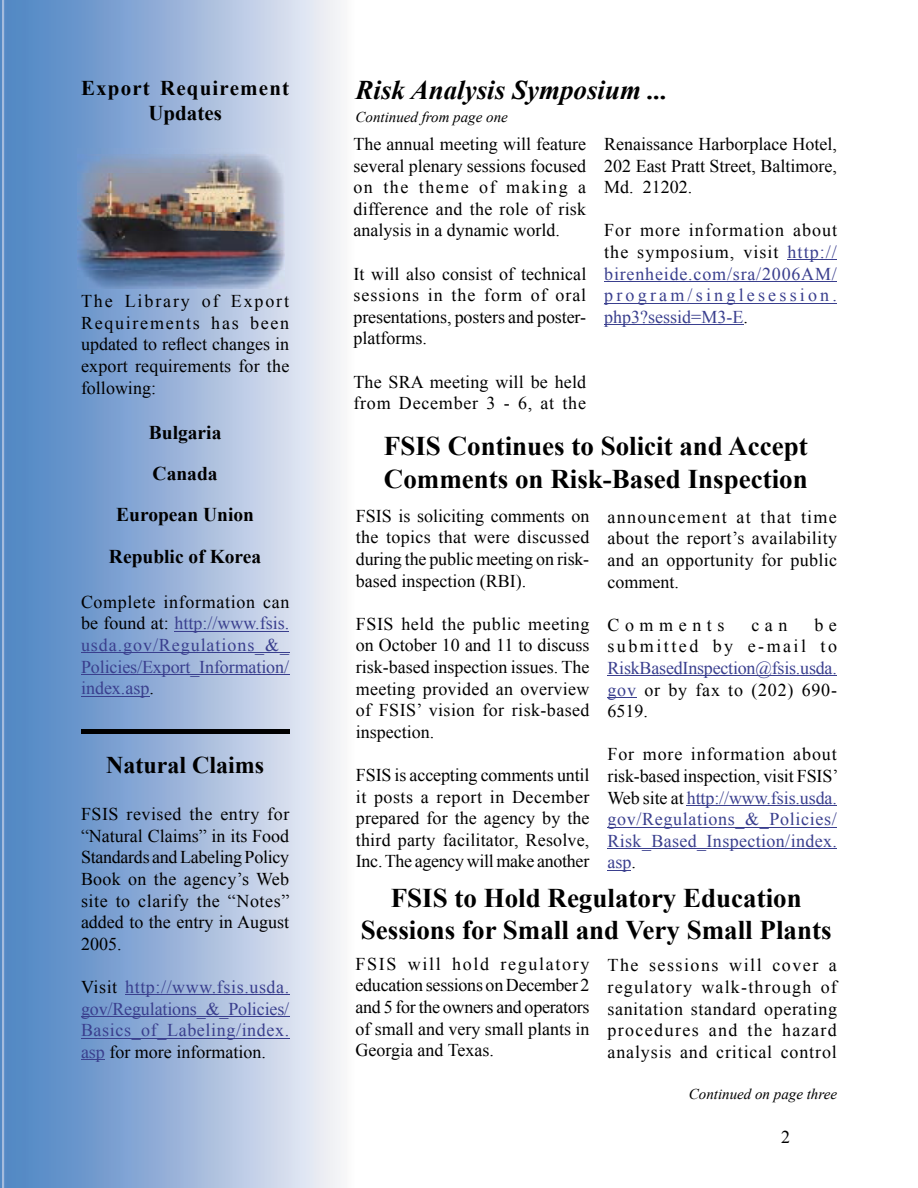
<style>
.page{position:relative;width:918px;height:1188px;background:#fff}
.page>*{position:absolute;margin:0;border:0;box-sizing:border-box;transform-origin:0 0}
.t1{font:700 27px/32.4px "Times New Roman";color:#000}
.t2{font:italic 700 27px "Times New Roman";color:#000}
.t3{font:700 24px "Times New Roman";color:#000}
.t4{font:700 21px/25.2px "Times New Roman";letter-spacing:.055em;color:#000;text-align:center}
.t5{font:700 19.5px/41.4px "Times New Roman";color:#000;text-align:center}
.t6{font:18px/21.6px "Times New Roman";letter-spacing:.005em;color:#000;text-align:justify}
.t7{font:18px/21.6px "Times New Roman";letter-spacing:.02em;color:#3a3f8e;text-align:justify}
.t8{font:18px/21.6px "Times New Roman";letter-spacing:.14em;color:#000;text-align:right}
.t9{font:18px "Times New Roman";letter-spacing:.31em;color:#000}
.t10{font:italic 15px "Times New Roman";color:#000}
.s1{color:#000}
</style>
<div class="page">
<svg style="left:0;top:0;width:341px;height:1188px;background:#97b3d9"></svg>
<img style="left:78px;top:269px;width:206px;height:19px">
<img style="left:78px;top:148px;width:206px;height:121px">
<hr style="left:174px;top:631px;width:115px;height:1px;background:#3a3f8e">
<hr style="left:81px;top:653px;width:208px;height:1px;background:#3a3f8e">
<hr style="left:81px;top:674px;width:208px;height:1px;background:#3a3f8e">
<hr style="left:81px;top:696px;width:68px;height:1px;background:#3a3f8e">
<hr style="left:125px;top:995px;width:164px;height:1px;background:#3a3f8e">
<hr style="left:81px;top:1016px;width:208px;height:1px;background:#3a3f8e">
<hr style="left:81px;top:1038px;width:208px;height:1px;background:#3a3f8e">
<svg style="left:81px;top:1059px;width:24px;height:1px"></svg>
<hr style="left:788px;top:259px;width:49px;height:1px;background:#3a3f8e">
<hr style="left:604px;top:281px;width:233px;height:1px;background:#3a3f8e">
<hr style="left:604px;top:303px;width:233px;height:1px;background:#3a3f8e">
<hr style="left:604px;top:324px;width:139px;height:1px;background:#3a3f8e">
<hr style="left:608px;top:675px;width:229px;height:1px;background:#3a3f8e">
<svg style="left:608px;top:697px;width:29px;height:1px"></svg>
<hr style="left:687px;top:805px;width:150px;height:1px;background:#3a3f8e">
<hr style="left:608px;top:827px;width:229px;height:1px;background:#3a3f8e">
<hr style="left:608px;top:848px;width:229px;height:1px;background:#3a3f8e">
<svg style="left:608px;top:870px;width:23px;height:1px"></svg>
<div style="left:81px;top:729px;width:208px;height:5px;background:#000"></div>
<p class="t4" style="left:81px;top:75px;width:210px">Export Requirement<br>Updates</p>
<p class="t6" style="left:81px;top:290px;width:210px">The Library of Export Requirements has been updated to reflect changes in export requirements for the following:</p>
<p class="t5" style="left:109px;top:411px;width:154px">Bulgaria<br>Canada<br>European Union<br>Republic of Korea</p>
<p class="t7" style="left:81px;top:591px;width:210px"><span class="s1">Complete information can be found at:</span> http://www.fsis. usda.gov/Regulations_&amp;_ Policies/Export_Information/ index.asp<span class="s1">.</span></p>
<h2 class="t3" style="left:106px;top:749px;width:159px">Natural Claims</h2>
<p class="t6" style="left:81px;top:803px;width:210px">FSIS revised the entry for “Natural Claims” in its Food Standards and Labeling Policy Book on the agency’s Web site to clarify the “Notes” added to the entry in August 2005.</p>
<p class="t7" style="left:81px;top:976px;width:210px"><span class="s1">Visit</span> http://www.fsis.usda. gov/Regulations_&amp;_Policies/ Basics_of_Labeling/index. asp <span class="s1">for more information.</span></p>
<h1 class="t2" style="left:356px;top:71px;width:314px">Risk Analysis Symposium ...</h1>
<p class="t10" style="left:356px;top:107px;width:154px">Continued from page one</p>
<p class="t6" style="left:353px;top:133px;width:234px">The annual meeting will feature several plenary sessions focused on the theme of making a difference and the role of risk analysis in a dynamic world.</p>
<p class="t6" style="left:353px;top:262px;width:234px">It will also consist of technical sessions in the form of oral presentations, posters and poster&shy;platforms.</p>
<p class="t6" style="left:353px;top:370px;width:234px">The SRA meeting will be held from December 3 - 6, at the</p>
<p class="t6" style="left:604px;top:133px;width:234px">Renaissance Harborplace Hotel, 202 East Pratt Street, Baltimore, Md. 21202.</p>
<p class="t7" style="left:604px;top:219px;width:234px"><span class="s1">For more information about the symposium, visit</span> http:// birenheide.com/sra/2006AM/ program/singlesession. php3?sessid=M3-E<span class="s1">.</span></p>
<h1 class="t1" style="left:384px;top:429px;width:425px">FSIS Continues to Solicit and Accept<br>Comments on Risk-Based Inspection</h1>
<p class="t6" style="left:356px;top:505px;width:235px">FSIS is soliciting comments on the topics that were discussed during the public meeting on risk&shy;based inspection (RBI).</p>
<p class="t6" style="left:356px;top:613px;width:235px">FSIS held the public meeting on October 10 and 11 to discuss risk-based inspection issues. The meeting provided an overview of FSIS’ vision for risk-based inspection.</p>
<p class="t6" style="left:356px;top:764px;width:235px">FSIS is accepting comments until it posts a report in December prepared for the agency by the third party facilitator, Resolve, Inc. The agency will make another</p>
<h1 class="t1" style="left:361px;top:881px;width:472px;text-align:center">FSIS to Hold Regulatory Education<br>Sessions for Small and Very Small Plants</h1>
<p class="t6" style="left:356px;top:953px;width:236px">FSIS will hold regulatory education sessions on December 2 and 5 for the owners and operators of small and very small plants in Georgia and Texas.</p>
<p class="t6" style="left:608px;top:506px;width:231px">announcement at that time about the report’s availability and an opportunity for public comment.</p>
<p class="t9" style="left:608px;top:613px;width:119px">Comments</p>
<p class="t6" style="left:751px;top:614px;width:38px">can</p>
<p class="t8" style="left:608px;top:614px;width:231px">b e<br>submitted by e-mail to</p>
<p class="t7" style="left:608px;top:657px;width:231px">RiskBasedInspection@fsis.usda. gov <span class="s1">or by fax to (202) 690- 6519.</span></p>
<p class="t7" style="left:608px;top:743px;width:232px"><span class="s1">For more information about risk-based inspection, visit FSIS’ Web site at</span> http://www.fsis.usda. gov/Regulations_&amp;_Policies/ Risk_Based_Inspection/index. asp<span class="s1">.</span></p>
<p class="t6" style="left:608px;top:954px;width:231px">The sessions will cover a regulatory walk-through of sanitation standard operating procedures and the hazard analysis and critical control</p>
<p class="t10" style="left:689px;top:1084px;width:150px">Continued on page three</p>
<p class="t6" style="left:781px;top:1126px;width:10px">2</p>
</div>
